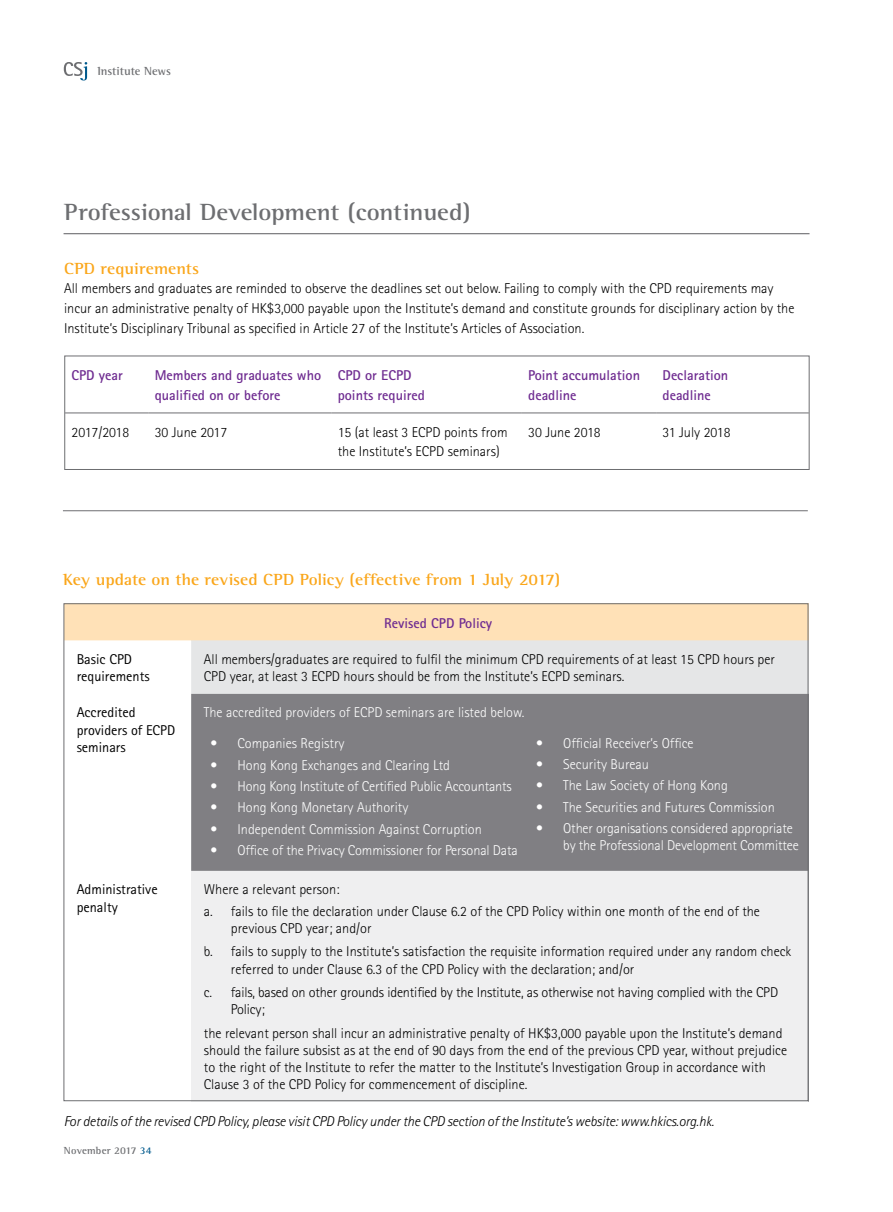
<style>
.page{position:relative;width:893px;height:1212px;background:#fff}
.page>*{position:absolute;margin:0;border:0;box-sizing:border-box;transform-origin:0 0}
.t1{font:700 24px "Rotis Semi Serif";letter-spacing:-.005em;color:#6d6e71;scale:1.05 1}
.t2{font:700 16.5px "Rotis Semi Serif";letter-spacing:.005em;color:#faa61a;scale:1.05 1}
.t3{font:300 14.25px/17.1px "Rotis Sans Serif";color:#000}
.t4{font:300 14.25px/17.1px "Rotis Sans Serif";color:#fff}
.t5{font:700 14.25px/19.8px "Rotis Sans Serif";color:#6f2c91}
.t6{font:italic 300 14.25px "Rotis Sans Serif";letter-spacing:-.01em;color:#000}
.t7{font:14.25px/17.1px "Rotis Sans Serif";color:#000}
.t8{font:700 12px "Rotis Semi Serif";color:#6d6e71}
.t9{font:700 10.5px "Rotis Semi Serif";letter-spacing:.01em;color:#6d6e71}
.s1{color:#005a8d}
</style>
<div class="page">
<svg style="left:64px;top:62px;width:23px;height:18px"></svg>
<hr style="left:63px;top:510px;width:745px;height:1px;background:#6d6e71">
<div style="left:64px;top:603px;width:748px;height:37px;background:#ffe1b7"></div>
<div style="left:191px;top:640px;width:618px;height:54px;background:#e5e6e7"></div>
<div style="left:191px;top:694px;width:618px;height:407px;background:#807f83"></div>
<div style="left:191px;top:871px;width:617px;height:230px;background:#efeff0"></div>
<div style="left:809px;top:557px;width:31px;height:552px;background:#fff"></div>
<hr style="left:64px;top:233px;width:745px;height:1px;background:#807f83">
<hr style="left:65px;top:413px;width:83px;height:1px;background:#6d6e71">
<hr style="left:148px;top:413px;width:183px;height:1px;background:#6d6e71">
<hr style="left:331px;top:413px;width:191px;height:1px;background:#6d6e71">
<hr style="left:522px;top:413px;width:134px;height:1px;background:#6d6e71">
<hr style="left:656px;top:413px;width:153px;height:1px;background:#6d6e71">
<div style="left:64px;top:356px;width:745px;height:114px;border:1px solid #6d6e71"></div>
<p class="t8" style="left:97px;top:64px;width:75px">Institute News</p>
<h1 class="t1" style="left:64px;top:198px;width:389px">Professional Development (continued)</h1>
<p class="t2" style="left:64px;top:258px;width:130px">CPD requirements</p>
<p class="t3" style="left:64px;top:279px;width:732px;line-height:19.8px">All members and graduates are reminded to observe the deadlines set out below. Failing to comply with the CPD requirements may incur an administrative penalty of HK$3,000 payable upon the Institute’s demand and constitute grounds for disciplinary action by the<br>Institute’s Disciplinary Tribunal as specified in Article 27 of the Institute’s Articles of Association.</p>
<p class="t5" style="left:71px;top:365px;width:53px">CPD year</p>
<p class="t5" style="left:155px;top:365px;width:168px">Members and graduates who qualified on or before</p>
<p class="t5" style="left:338px;top:365px;width:89px">CPD or ECPD points required</p>
<p class="t5" style="left:528px;top:365px;width:113px">Point accumulation deadline</p>
<p class="t5" style="left:662px;top:365px;width:67px">Declaration deadline</p>
<p class="t3" style="left:72px;top:423px;width:59px">2017/2018</p>
<p class="t3" style="left:155px;top:423px;width:74px">30 June 2017</p>
<p class="t3" style="left:338px;top:422px;width:171px;line-height:19.8px">15 (at least 3 ECPD points from the Institute’s ECPD seminars)</p>
<p class="t3" style="left:528px;top:423px;width:74px">30 June 2018</p>
<p class="t3" style="left:663px;top:423px;width:70px">31 July 2018</p>
<p class="t2" style="left:63px;top:570px;width:475px">Key update on the revised CPD Policy (effective from 1 July 2017)</p>
<p class="t5" style="left:384px;top:612px;width:109px">Revised CPD Policy</p>
<p class="t7" style="left:77px;top:650px;width:75px">Basic CPD requirements</p>
<p class="t3" style="left:204px;top:651px;width:573px">All members/graduates are required to fulfil the minimum CPD requirements of at least 15 CPD hours per<br>CPD year, at least 3 ECPD hours should be from the Institute’s ECPD seminars.</p>
<p class="t7" style="left:77px;top:704px;width:100px">Accredited providers of ECPD seminars</p>
<p class="t4" style="left:204px;top:704px;width:322px">The accredited providers of ECPD seminars are listed below.</p>
<p class="t4" style="left:536px;top:734px;width:159px">• Official Receiver’s Office</p>
<p class="t4" style="left:536px;top:756px;width:114px">• Security Bureau</p>
<p class="t4" style="left:536px;top:777px;width:193px">• The Law Society of Hong Kong</p>
<p class="t4" style="left:536px;top:798px;width:240px">• The Securities and Futures Commission</p>
<p class="t4" style="left:563px;top:820px;width:237px;text-indent:-27px">• Other organisations considered appropriate by the Professional Development Committee</p>
<p class="t4" style="left:210px;top:735px;width:136px">• Companies Registry</p>
<p class="t4" style="left:210px;top:756px;width:241px">• Hong Kong Exchanges and Clearing Ltd</p>
<p class="t4" style="left:210px;top:778px;width:303px">• Hong Kong Institute of Certified Public Accountants</p>
<p class="t4" style="left:210px;top:799px;width:199px">• Hong Kong Monetary Authority</p>
<p class="t4" style="left:210px;top:820px;width:273px">• Independent Commission Against Corruption</p>
<p class="t4" style="left:210px;top:842px;width:309px">• Office of the Privacy Commissioner for Personal Data</p>
<p class="t7" style="left:77px;top:881px;width:83px">Administrative penalty</p>
<p class="t3" style="left:204px;top:879px;width:558px;line-height:21.3px">Where a relevant person:<br>a. fails to file the declaration under Clause 6.2 of the CPD Policy within one month of the end of the</p>
<p class="t3" style="left:204px;top:916px;width:589px;line-height:23.5px;text-indent:27px">previous CPD year; and/or<br>b. fails to supply to the Institute’s satisfaction the requisite information required under any random check</p>
<p class="t3" style="left:204px;top:957px;width:576px;line-height:23.5px;text-indent:27px">referred to under Clause 6.3 of the CPD Policy with the declaration; and/or<br>c. fails, based on other grounds identified by the Institute, as otherwise not having complied with the CPD</p>
<p class="t3" style="left:204px;top:997px;width:580px;line-height:23.5px;text-indent:27px">Policy;<br>the relevant person shall incur an administrative penalty of HK$3,000 payable upon the Institute’s demand</p>
<p class="t3" style="left:204px;top:1041px;width:585px">should the failure subsist as at the end of 90 days from the end of the previous CPD year, without prejudice to the right of the Institute to refer the matter to the Institute’s Investigation Group in accordance with<br>Clause 3 of the CPD Policy for commencement of discipline.</p>
<p class="t6" style="left:64px;top:1112px;width:652px">For details of the revised CPD Policy, please visit CPD Policy under the CPD section of the Institute’s website: www.hkics.org.hk.</p>
<p class="t9" style="left:64px;top:1144px;width:89px">November 2017 <span class="s1">34</span></p>
</div>
